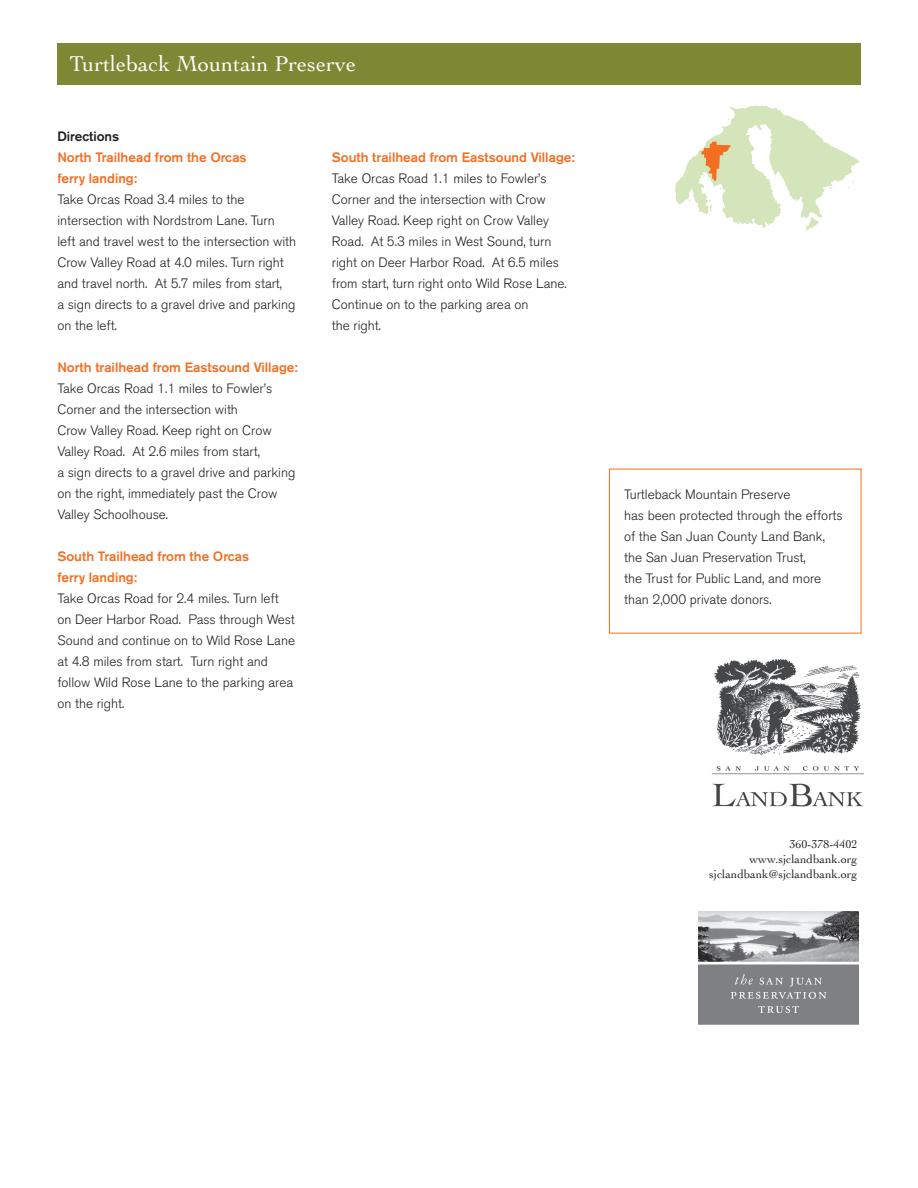
<style>
.page{position:relative;width:918px;height:1188px;background:#fff}
.page>*{position:absolute;margin:0;border:0;box-sizing:border-box;transform-origin:0 0}
.t1{font:22.5px "Cochin";color:#fff}
.directions_text{font:300 13.5px/21px "Akzidenz Grotesk BE";color:#231f20}
.directions_text-2{font:500 13.5px/21px "Akzidenz Grotesk BE";color:#f36e21}
.t2{font:500 13.5px "Akzidenz Grotesk BE";color:#231f20}
.t3{font:12px/15px "Cochin";color:#231f20;text-align:right}
</style>
<div class="page">
<div style="left:57px;top:44px;width:804px;height:42px;background:#7e8733"></div>
<img style="left:699px;top:912px;width:159px;height:112px">
<img style="left:711px;top:658px;width:154px;height:149px">
<svg style="left:675px;top:105px;width:185px;height:126px"></svg>
<p class="t1" style="left:69px;top:49px;width:288px">Turtleback Mountain Preserve</p>
<p class="t2" style="left:57px;top:128px;width:63px">Directions</p>
<p class="directions_text-2" style="left:57px;top:147px;width:191px">North Trailhead from the Orcas ferry landing:</p>
<p class="directions_text" style="left:57px;top:189px;width:240px">Take Orcas Road 3.4 miles to the intersection with Nordstrom Lane. Turn left and travel west to the intersection with Crow Valley Road at 4.0 miles. Turn right and travel north. At 5.7 miles from start,<br>a sign directs to a gravel drive and parking on the left.</p>
<p class="directions_text-2" style="left:57px;top:357px;width:242px">North trailhead from Eastsound Village:</p>
<p class="directions_text" style="left:57px;top:378px;width:240px">Take Orcas Road 1.1 miles to Fowler’s Corner and the intersection with<br>Crow Valley Road. Keep right on Crow Valley Road. At 2.6 miles from start,<br>a sign directs to a gravel drive and parking on the right, immediately past the Crow Valley Schoolhouse.</p>
<p class="directions_text-2" style="left:57px;top:546px;width:193px">South Trailhead from the Orcas ferry landing:</p>
<p class="directions_text" style="left:57px;top:588px;width:239px">Take Orcas Road for 2.4 miles. Turn left on Deer Harbor Road. Pass through West Sound and continue on to Wild Rose Lane at 4.8 miles from start. Turn right and follow Wild Rose Lane to the parking area on the right.</p>
<p class="directions_text-2" style="left:332px;top:147px;width:245px">South trailhead from Eastsound Village:</p>
<p class="directions_text" style="left:332px;top:169px;width:236px">Take Orcas Road 1.1 miles to Fowler’s Corner and the intersection with Crow Valley Road. Keep right on Crow Valley Road. At 5.3 miles in West Sound, turn right on Deer Harbor Road. At 6.5 miles from start, turn right onto Wild Rose Lane.<br>Continue on to the parking area on<br>the right.</p>
<p class="directions_text" style="left:624px;top:484px;width:220px">Turtleback Mountain Preserve<br>has been protected through the efforts of the San Juan County Land Bank, the San Juan Preservation Trust,<br>the Trust for Public Land, and more than 2,000 private donors.</p>
<p class="t3" style="left:749px;top:836px;width:110px">360-378-4402 www.sjclandbank.org</p>
<p class="t3" style="left:709px;top:866px;width:150px">sjclandbank@sjclandbank.org</p>
</div>
